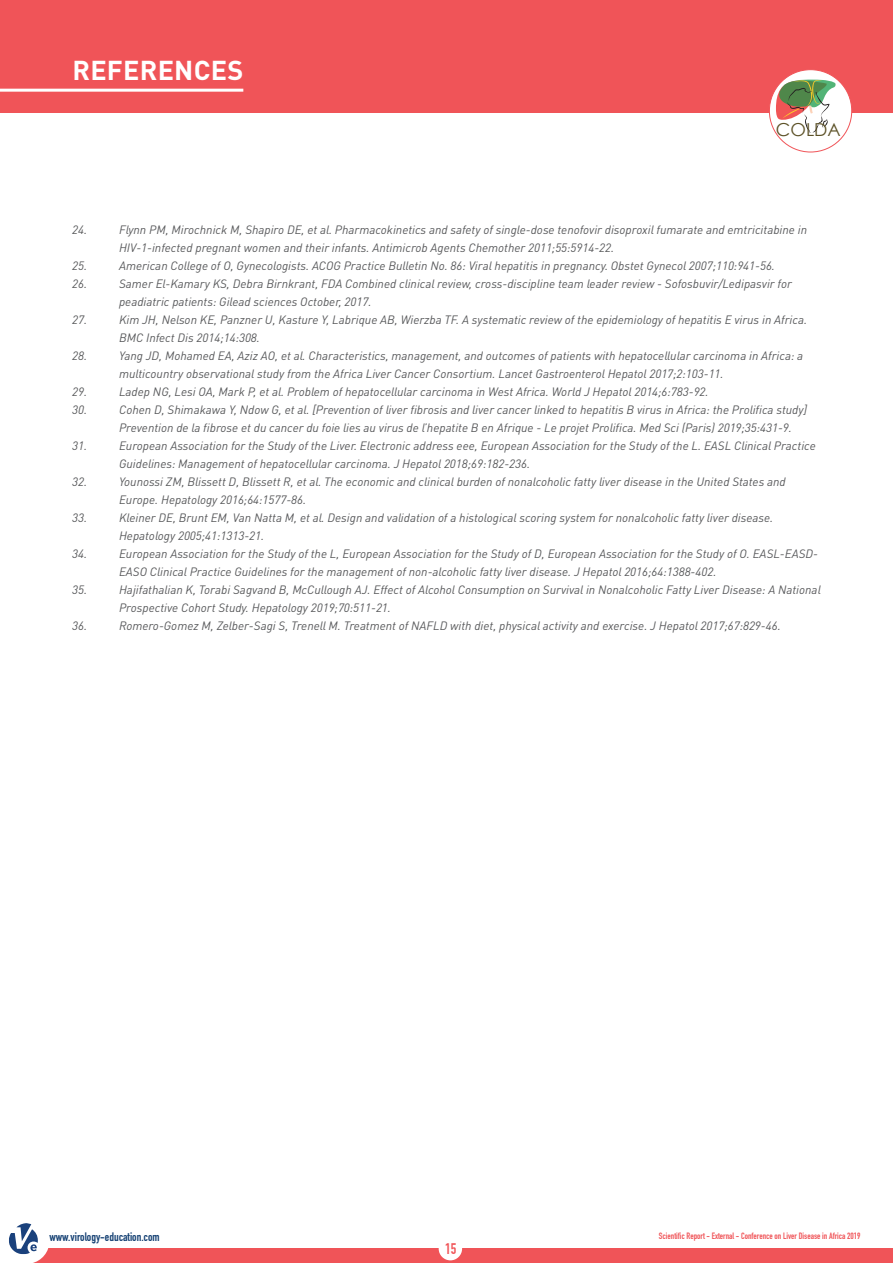
<style>
.page{position:relative;width:893px;height:1263px;background:#fff}
.page>*{position:absolute;margin:0;border:0;box-sizing:border-box;transform-origin:0 0}
._01_Page_title{font:700 27px "DINOT";letter-spacing:.01em;color:#fff}
.t1{font:17.85px "Century Gothic";color:#5d5228}
.t2{font:15px "DIN Engschrift";color:#f05458}
._04_Bodytext{font:italic 12px/18px "DINOT";color:#57585a}
.t3{font:12px "DIN Engschrift";color:#133f72}
.t4{font:9px "DIN Engschrift";color:#f05458}
</style>
<div class="page">
<div style="left:0;top:0;width:893px;height:112px;background:#f05458"></div>
<div style="left:0;top:1249px;width:893px;height:14px;background:#f05458"></div>
<div style="left:439px;top:1237px;width:23px;height:23px;background:#fff;border-radius:50%"></div>
<svg style="left:0;top:1223px;width:49px;height:40px"></svg>
<div style="left:769px;top:70px;width:83px;height:82px;background:#fff;border-radius:50%"></div>
<svg style="left:776px;top:79px;width:59px;height:54px"></svg>
<div style="left:769px;top:69px;width:83px;height:83px;border:1px solid #f05458;border-radius:50%"></div>
<hr style="left:0;top:89px;width:243px;height:3px;background:#fff">
<p class="_01_Page_title" style="left:72px;top:53px;width:172px">REFERENCES</p>
<h2 class="t1" style="left:776px;top:117px;width:66px">COLDA</h2>
<p class="_04_Bodytext" style="left:72px;top:220px;width:16px">24.</p>
<p class="_04_Bodytext" style="left:119px;top:220px;width:689px">Flynn PM, Mirochnick M, Shapiro DE, et al. Pharmacokinetics and safety of single-dose tenofovir disoproxil fumarate and emtricitabine in<br>HIV-1-infected pregnant women and their infants. Antimicrob Agents Chemother 2011;55:5914-22.</p>
<p class="_04_Bodytext" style="left:72px;top:256px;width:16px">25.</p>
<p class="_04_Bodytext" style="left:119px;top:256px;width:657px">American College of O, Gynecologists. ACOG Practice Bulletin No. 86: Viral hepatitis in pregnancy. Obstet Gynecol 2007;110:941-56.</p>
<p class="_04_Bodytext" style="left:72px;top:274px;width:16px">26.</p>
<p class="_04_Bodytext" style="left:119px;top:274px;width:674px">Samer El-Kamary KS, Debra Birnkrant, FDA Combined clinical review, cross-discipline team leader review - Sofosbuvir/Ledipasvir for peadiatric patients: Gilead sciences October, 2017.</p>
<p class="_04_Bodytext" style="left:72px;top:310px;width:16px">27.</p>
<p class="_04_Bodytext" style="left:119px;top:310px;width:689px">Kim JH, Nelson KE, Panzner U, Kasture Y, Labrique AB, Wierzba TF. A systematic review of the epidemiology of hepatitis E virus in Africa.<br>BMC Infect Dis 2014;14:308.</p>
<p class="_04_Bodytext" style="left:72px;top:346px;width:16px">28.</p>
<p class="_04_Bodytext" style="left:119px;top:346px;width:686px">Yang JD, Mohamed EA, Aziz AO, et al. Characteristics, management, and outcomes of patients with hepatocellular carcinoma in Africa: a multicountry observational study from the Africa Liver Cancer Consortium. Lancet Gastroenterol Hepatol 2017;2:103-11.</p>
<p class="_04_Bodytext" style="left:72px;top:382px;width:16px">29.</p>
<p class="_04_Bodytext" style="left:119px;top:382px;width:591px">Ladep NG, Lesi OA, Mark P, et al. Problem of hepatocellular carcinoma in West Africa. World J Hepatol 2014;6:783-92.</p>
<p class="_04_Bodytext" style="left:72px;top:400px;width:16px">30.</p>
<p class="_04_Bodytext" style="left:119px;top:400px;width:690px">Cohen D, Shimakawa Y, Ndow G, et al. [Prevention of liver fibrosis and liver cancer linked to hepatitis B virus in Africa: the Prolifica study]<br>Prevention de la fibrose et du cancer du foie lies au virus de l’hepatite B en Afrique - Le projet Prolifica. Med Sci (Paris) 2019;35:431-9.</p>
<p class="_04_Bodytext" style="left:72px;top:436px;width:16px">31.</p>
<p class="_04_Bodytext" style="left:119px;top:436px;width:698px">European Association for the Study of the Liver. Electronic address eee, European Association for the Study of the L. EASL Clinical Practice<br>Guidelines: Management of hepatocellular carcinoma. J Hepatol 2018;69:182-236.</p>
<p class="_04_Bodytext" style="left:72px;top:472px;width:16px">32.</p>
<p class="_04_Bodytext" style="left:119px;top:472px;width:668px">Younossi ZM, Blissett D, Blissett R, et al. The economic and clinical burden of nonalcoholic fatty liver disease in the United States and<br>Europe. Hepatology 2016;64:1577-86.</p>
<p class="_04_Bodytext" style="left:72px;top:508px;width:16px">33.</p>
<p class="_04_Bodytext" style="left:119px;top:508px;width:656px">Kleiner DE, Brunt EM, Van Natta M, et al. Design and validation of a histological scoring system for nonalcoholic fatty liver disease.<br>Hepatology 2005;41:1313-21.</p>
<p class="_04_Bodytext" style="left:72px;top:544px;width:16px">34.</p>
<p class="_04_Bodytext" style="left:119px;top:544px;width:700px">European Association for the Study of the L, European Association for the Study of D, European Association for the Study of O. EASL-EASD-<br>EASO Clinical Practice Guidelines for the management of non-alcoholic fatty liver disease. J Hepatol 2016;64:1388-402.</p>
<p class="_04_Bodytext" style="left:72px;top:580px;width:16px">35.</p>
<p class="_04_Bodytext" style="left:119px;top:580px;width:703px">Hajifathalian K, Torabi Sagvand B, McCullough AJ. Effect of Alcohol Consumption on Survival in Nonalcoholic Fatty Liver Disease: A National<br>Prospective Cohort Study. Hepatology 2019;70:511-21.</p>
<p class="_04_Bodytext" style="left:72px;top:616px;width:16px">36.</p>
<p class="_04_Bodytext" style="left:119px;top:616px;width:663px">Romero-Gomez M, Zelber-Sagi S, Trenell M. Treatment of NAFLD with diet, physical activity and exercise. J Hepatol 2017;67:829-46.</p>
<p class="t3" style="left:49px;top:1230px;width:112px">www.virology-education.com</p>
<p class="t4" style="left:659px;top:1230px;width:203px">Scientific Report - External - Conference on Liver Disease in Africa 2019</p>
<p class="t2" style="left:445px;top:1240px;width:13px">15</p>
</div>
